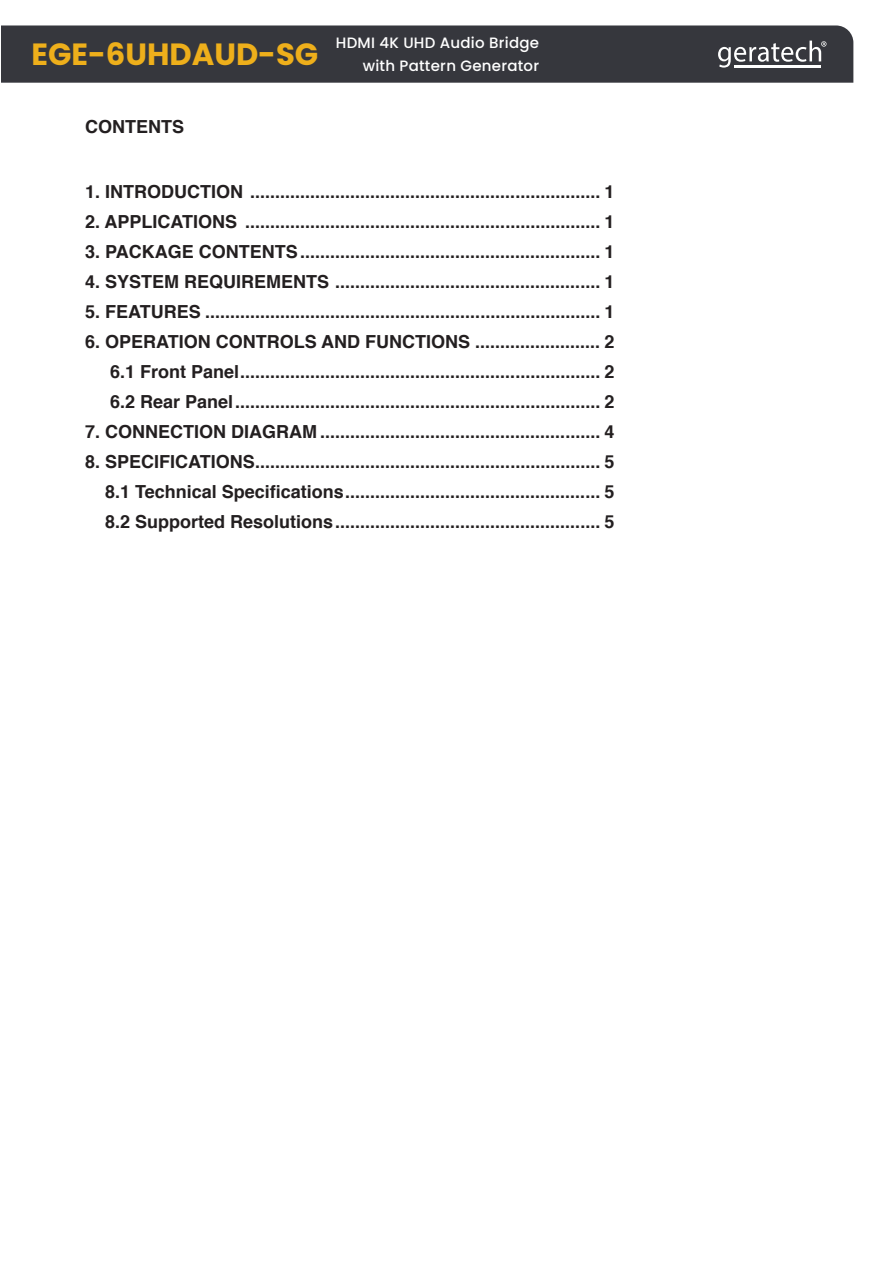
<style>
.page{position:relative;width:893px;height:1263px;background:#fff}
.page>*{position:absolute;margin:0;border:0;box-sizing:border-box;transform-origin:0 0}
.t1{font:700 30.75px "Poppins";color:#eeaf1b}
.Paragraph{font:700 18px "Helvetica";color:#231f20}
.t2{font:500 15px "Poppins";letter-spacing:.015em;color:#fff}
</style>
<div class="page">
<div style="left:1px;top:25px;width:852px;height:58px;background:#36373d"></div>
<svg style="left:718px;top:41px;width:108px;height:27px"></svg>
<hr style="left:762px;top:65px;width:30px;height:2px;background:#fff">
<hr style="left:792px;top:65px;width:29px;height:2px;background:#fff">
<hr style="left:734px;top:65px;width:28px;height:2px;background:#fff">
<h1 class="t1" style="left:31px;top:36px;width:288px">EGE-6UHDAUD-SG</h1>
<p class="Paragraph" style="left:85px;top:112px;width:101px">CONTENTS</p>
<p class="t2" style="left:336px;top:34px;width:205px">HDMI 4K UHD Audio Bridge</p>
<p class="t2" style="left:363px;top:57px;width:178px">with Pattern Generator</p>
<p class="Paragraph" style="left:85px;top:177px;width:531px">1. INTRODUCTION ...................................................................... 1</p>
<p class="Paragraph" style="left:85px;top:207px;width:531px">2. APPLICATIONS ....................................................................... 1</p>
<p class="Paragraph" style="left:85px;top:237px;width:531px">3. PACKAGE CONTENTS............................................................ 1</p>
<p class="Paragraph" style="left:85px;top:267px;width:531px">4. SYSTEM REQUIREMENTS ..................................................... 1</p>
<p class="Paragraph" style="left:85px;top:297px;width:531px">5. FEATURES ............................................................................... 1</p>
<p class="Paragraph" style="left:85px;top:327px;width:531px">6. OPERATION CONTROLS AND FUNCTIONS ......................... 2</p>
<p class="Paragraph" style="left:110px;top:357px;width:506px">6.1 Front Panel........................................................................ 2</p>
<p class="Paragraph" style="left:110px;top:387px;width:506px">6.2 Rear Panel......................................................................... 2</p>
<p class="Paragraph" style="left:85px;top:417px;width:531px">7. CONNECTION DIAGRAM ........................................................ 4</p>
<p class="Paragraph" style="left:85px;top:447px;width:531px">8. SPECIFICATIONS..................................................................... 5</p>
<p class="Paragraph" style="left:105px;top:477px;width:511px">8.1 Technical Specifications................................................... 5</p>
<p class="Paragraph" style="left:105px;top:507px;width:511px">8.2 Supported Resolutions..................................................... 5</p>
</div>
